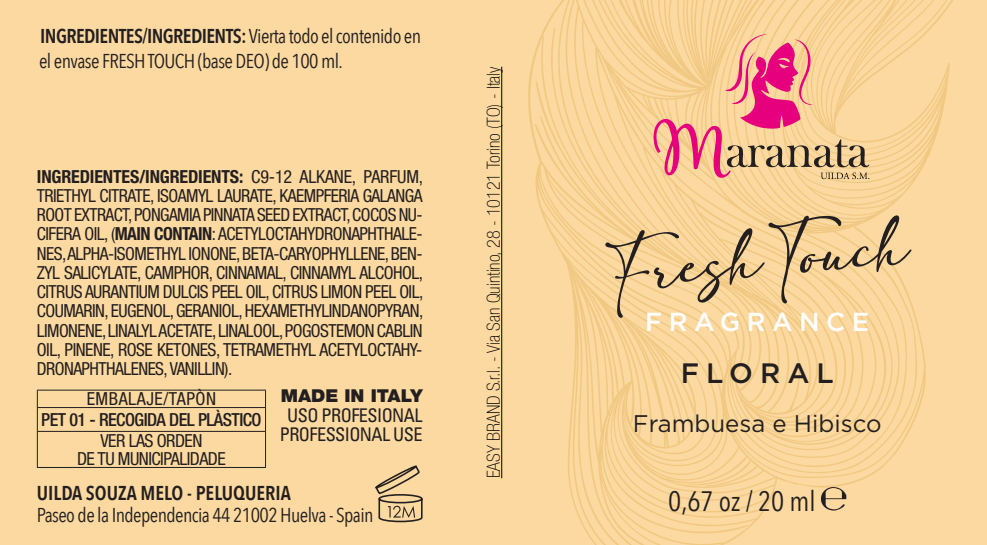
<style>
.page{position:relative;width:987px;height:545px;background:#fff}
.page>*{position:absolute;margin:0;border:0;box-sizing:border-box;transform-origin:0 0}
.t1{font:46.4px "adelia";color:#231f20}
.t2{font:28px "Avenir Next Condensed";color:#231f20}
.t3{font:500 28px "Gotham";letter-spacing:.25em;color:#231f20}
.t4{font:500 26px "Gotham";letter-spacing:.25em;color:#fff}
.t5{font:24px "Gotham";color:#231f20}
.t6{font:20px/24.8px "Avenir Next Condensed";letter-spacing:-.03em;color:#231f20}
.t7{font:600 20px "Avenir Next Condensed";color:#231f20}
.t8{font:condensed 18.8px "Univers LT Std";letter-spacing:-.03em;color:#231f20}
.t9{font:condensed 18px/19.2px "Helvetica Neue LT Std";letter-spacing:-.03em;color:#231f20;text-align:justify}
.t10{font:100 condensed 18px "Helvetica Neue LT Std";color:#000001}
.t11{font:500 condensed 18px "Helvetica Neue LT Std";letter-spacing:-.03em;color:#231f20}
.t12{font:condensed 18px "Helvetica Neue LT Std";letter-spacing:.03em;color:#231f20}
.t13{font:900 17.6px "Helvetica Neue LT Std";color:#231f20}
.s1{font-weight:600}
.s2{font-weight:700}
</style>
<div class="page">
<div style="left:0;top:0;width:986px;height:544px;background:#fbd9a0"></div>
<svg style="left:528px;top:0;width:425px;height:544px"></svg>
<svg style="left:820px;top:486px;width:26px;height:24px"></svg>
<svg style="left:375px;top:465px;width:48px;height:57px"></svg>
<svg style="left:652px;top:34px;width:217px;height:147px"></svg>
<hr style="left:37px;top:389px;width:229px;height:1px;background:#231f20">
<hr style="left:37px;top:406px;width:229px;height:2px;background:#231f20">
<svg style="left:37px;top:390px;width:1px;height:40px"></svg>
<svg style="left:265px;top:390px;width:1px;height:40px"></svg>
<hr style="left:37px;top:430px;width:229px;height:1px;background:#231f20">
<hr style="left:37px;top:431px;width:1px;height:35px;background:#231f20">
<hr style="left:265px;top:431px;width:1px;height:35px;background:#231f20">
<hr style="left:37px;top:466px;width:229px;height:1px;background:#231f20">
<hr style="left:501px;top:67px;width:1px;height:411px;background:#000001">
<p class="t6" style="left:39px;top:22px;width:383px"><span class="s1">INGREDIENTES/INGREDIENTS:</span> Vierta todo el contenido en el envase FRESH TOUCH (base DEO) de 100 ml.</p>
<p class="t9" style="left:37px;top:166px;width:388px"><span class="s2">INGREDIENTES/INGREDIENTS:</span> C9-12 ALKANE, PARFUM, TRIETHYL CITRATE, ISOAMYL LAURATE, KAEMPFERIA GALANGA ROOT EXTRACT, PONGAMIA PINNATA SEED EXTRACT, COCOS NU-CIFERA OIL, (<span class="s2">MAIN CONTAIN</span>: ACETYLOCTAHYDRONAPHTHALE-NES, ALPHA-ISOMETHYL IONONE, BETA-CARYOPHYLLENE, BEN-ZYL SALICYLATE, CAMPHOR, CINNAMAL, CINNAMYL ALCOHOL, CITRUS AURANTIUM DULCIS PEEL OIL, CITRUS LIMON PEEL OIL, COUMARIN, EUGENOL, GERANIOL, HEXAMETHYLINDANOPYRAN, LIMONENE, LINALYL ACETATE, LINALOOL, POGOSTEMON CABLIN OIL, PINENE, ROSE KETONES, TETRAMETHYL ACETYLOCTAHY-DRONAPHTHALENES, VANILLIN).</p>
<p class="t12" style="left:87px;top:388px;width:131px">EMBALAJE/TAPÒN</p>
<p class="t11" style="left:41px;top:408px;width:222px">PET 01 - RECOGIDA DEL PLÀSTICO</p>
<p class="t9" style="left:100px;top:430px;width:103px">VER LAS ORDEN</p>
<p class="t9" style="left:77px;top:448px;width:150px">DE TU MUNICIPALIDADE</p>
<p class="t13" style="left:281px;top:385px;width:143px">MADE IN ITALY</p>
<p class="t8" style="left:287px;top:403px;width:137px">USO PROFESIONAL</p>
<p class="t8" style="left:280px;top:422px;width:144px">PROFESSIONAL USE</p>
<p class="t7" style="left:37px;top:475px;width:255px">UILDA SOUZA MELO - PELUQUERIA</p>
<p class="t6" style="left:37px;top:501px;width:338px">Paseo de la Independencia 44 21002 Huelva - Spain</p>
<p class="t10" style="left:483px;top:478px;width:412px;rotate:-90deg">EASY BRAND S.r.l. - Via San Quintino, 28 - 10121 Torino (TO) - Italy</p>
<p class="t1" style="left:601px;top:248px;width:306px;rotate:-5deg">Fresh Touch</p>
<p class="t4" style="left:645px;top:304px;width:226px">FRAGRANCE</p>
<p class="t3" style="left:680px;top:354px;width:155px">FLORAL</p>
<p class="t5" style="left:633px;top:408px;width:250px">Frambuesa e Hibisco</p>
<p class="t2" style="left:668px;top:476px;width:149px">0,67 oz / 20 ml</p>
</div>
